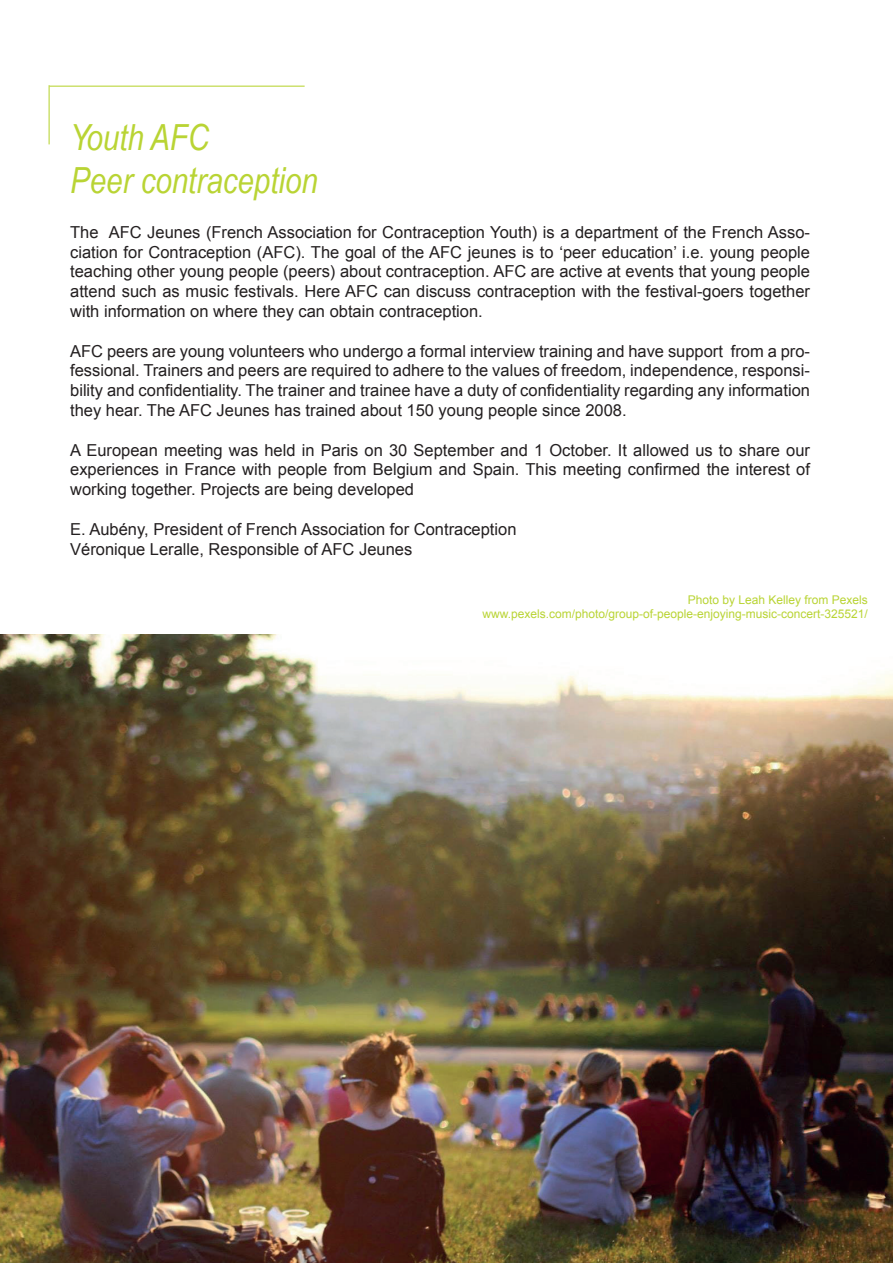
<style>
.page{position:relative;width:893px;height:1263px;background:#fff}
.page>*{position:absolute;margin:0;border:0;box-sizing:border-box;transform-origin:0 0}
.t1{font:italic 36px/43.2px "Arial Narrow";color:#b9d434}
.t2{font:16.5px/19.8px "Arial";color:#231f20;text-align:justify}
.t3{font:12px/14.4px "Arial";color:#b9d434;text-align:right}
</style>
<div class="page">
<hr style="left:49px;top:86px;width:256px;height:1px;background:#b9d434">
<hr style="left:49px;top:85px;width:1px;height:59px;background:#b9d434">
<img style="left:0;top:635px;width:893px;height:628px">
<h1 class="t1" style="left:70px;top:115px;width:249px">Youth AFC<br>Peer contraception</h1>
<p class="t2" style="left:70px;top:222px;width:741px">The AFC Jeunes (French Association for Contraception Youth) is a department of the French Asso&shy;ciation for Contraception (AFC). The goal of the AFC jeunes is to ‘peer education’ i.e. young people teaching other young people (peers) about contraception. AFC are active at events that young people attend such as music festivals. Here AFC can discuss contraception with the festival-goers together with information on where they can obtain contraception.</p>
<p class="t2" style="left:70px;top:341px;width:741px">AFC peers are young volunteers who undergo a formal interview training and have support from a pro&shy;fessional. Trainers and peers are required to adhere to the values of freedom, independence, responsi&shy;bility and confidentiality. The trainer and trainee have a duty of confidentiality regarding any information they hear. The AFC Jeunes has trained about 150 young people since 2008.</p>
<p class="t2" style="left:70px;top:440px;width:741px">A European meeting was held in Paris on 30 September and 1 October. It allowed us to share our experiences in France with people from Belgium and Spain. This meeting confirmed the interest of working together. Projects are being developed</p>
<p class="t2" style="left:70px;top:519px;width:448px">E. Aubény, President of French Association for Contraception<br>Véronique Leralle, Responsible of AFC Jeunes</p>
<p class="t3" style="left:482px;top:592px;width:387px">Photo by Leah Kelley from Pexels www.pexels.com/photo/group-of-people-enjoying-music-concert-325521/</p>
</div>
